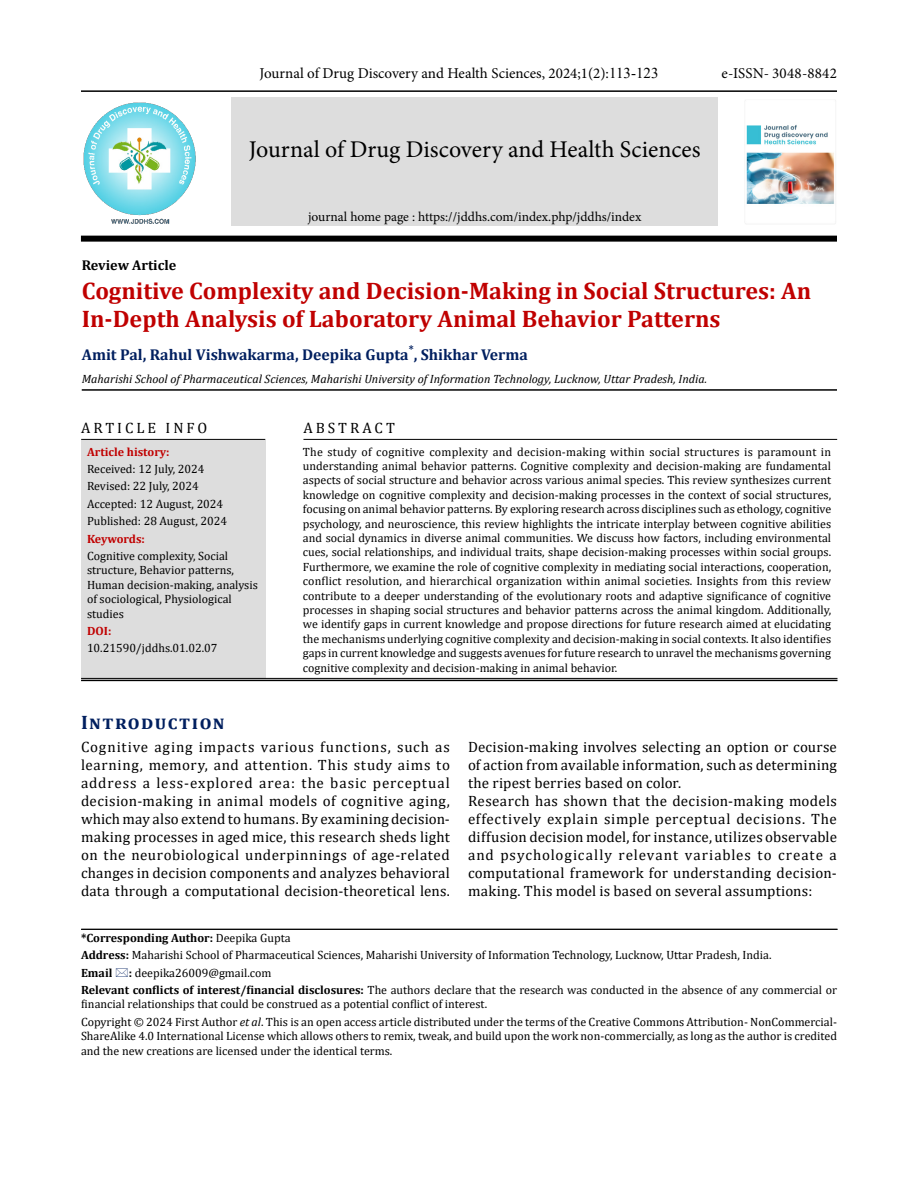
<style>
.page{position:relative;width:918px;height:1188px;background:#fff}
.page>*{position:absolute;margin:0;border:0;box-sizing:border-box;transform-origin:0 0}
.article_head{font:700 24px/28.8px "Cambria";color:#c00000}
.t1{font:24px "Minion Pro";color:#000}
.A{font:700 19.5px "Cambria";letter-spacing:.075em;color:#001f5f}
.author{font:700 15.75px "Cambria";color:#001f5f}
.Body_flush{font:15px/18px "Cambria";letter-spacing:.01em;color:#000;text-align:justify}
.text{font:15px "Minion Pro";color:#000}
.Abstract_head{font:15px "Cambria";letter-spacing:.2em;color:#000}
.Subject{font:700 14.25px "Cambria";color:#000}
.t2{font:13.5px "Minion Pro";color:#000}
.Abstract{font:12px/14.4px "Cambria";color:#000}
.Corresponding_Author{font:12px/14.4px "Cambria";color:#000}
.affiliation{font:italic 12px "Cambria";color:#000}
.Corresponding_Author-2{font:700 12px "Cambria";color:#000}
.Corresponding_Author-3{font:700 12px "Cambria";color:#c00000}
.Abstract-2{font:700 12px "Cambria";color:#c00000}
.s1{font-family:"Times New Roman"}
.s2{font-weight:400}
.s3{font-weight:700}
.s4{font-style:italic}
</style>
<div class="page">
<img style="left:745px;top:100px;width:91px;height:124px">
<img style="left:83px;top:102px;width:113px;height:122px">
<hr style="left:82px;top:389px;width:755px;height:2px;background:#000">
<div style="left:81px;top:440px;width:185px;height:239px;background:#ddd"></div>
<hr style="left:81px;top:929px;width:757px;height:1px;background:#000">
<hr style="left:81px;top:678px;width:757px;height:1px;background:#000">
<hr style="left:81px;top:680px;width:757px;height:1px;background:#000">
<div style="left:81px;top:236px;width:756px;height:6px;background:#000"></div>
<hr style="left:81px;top:90px;width:756px;height:2px;background:#000">
<div style="left:231px;top:98px;width:487px;height:128px;background:#ddd"></div>
<hr style="left:303px;top:439px;width:534px;height:1px;background:#000">
<hr style="left:81px;top:439px;width:184px;height:1px;background:#000">
<p class="text" style="left:259px;top:63px;width:401px">Journal of Drug Discovery and Health Sciences, 2024;1(2):<span class="s1">113-123</span></p>
<p class="text" style="left:722px;top:63px;width:117px">e-ISSN- 3048-8842</p>
<p class="t1" style="left:249px;top:133px;width:453px">Journal of Drug Discovery and Health Sciences</p>
<p class="t2" style="left:308px;top:208px;width:335px">journal home page : https://jddhs.com/index.php/jddhs/index</p>
<p class="Subject" style="left:82px;top:255px;width:96px">Review Article</p>
<p class="article_head" style="left:82px;top:275px;width:731px">Cognitive Complexity and Decision-Making in Social Structures: An<br>In-Depth Analysis of Laboratory Animal Behavior Patterns</p>
<p class="author" style="left:82px;top:343px;width:448px">Amit Pal, Rahul Vishwakarma, Deepika Gupta<sup>*</sup>, Shikhar Verma</p>
<p class="affiliation" style="left:82px;top:371px;width:627px">Maharishi School of Pharmaceutical Sciences, Maharishi University of Information Technology, Lucknow, Uttar Pradesh, India.</p>
<p class="Abstract_head" style="left:81px;top:419px;width:128px">ARTICLE INFO</p>
<p class="Abstract_head" style="left:303px;top:419px;width:93px">ABSTRACT</p>
<p class="Corresponding_Author-3" style="left:87px;top:443px;width:84px">Article history:</p>
<p class="Corresponding_Author" style="left:87px;top:462px;width:119px">Received: 12 July, 2024</p>
<p class="Corresponding_Author" style="left:87px;top:479px;width:113px">Revised: 22 July, 2024</p>
<p class="Corresponding_Author" style="left:87px;top:496px;width:138px">Accepted: 12 August, 2024</p>
<p class="Corresponding_Author" style="left:87px;top:514px;width:142px">Published: 28 August, 2024</p>
<p class="Abstract-2" style="left:87px;top:530px;width:60px">Keywords:</p>
<p class="Abstract" style="left:87px;top:549px;width:172px">Cognitive complexity, Social structure, Behavior patterns,<br>Human decision-making, analysis of sociological, Physiological studies</p>
<p class="Abstract-2" style="left:87px;top:622px;width:26px">DOI:</p>
<p class="Abstract" style="left:87px;top:641px;width:132px">10.21590/jddhs.01.02.07</p>
<p class="Abstract" style="left:303px;top:444px;width:530px;text-align:justify">The study of cognitive complexity and decision-making within social structures is paramount in understanding animal behavior patterns. Cognitive complexity and decision-making are fundamental aspects of social structure and behavior across various animal species. This review synthesizes current knowledge on cognitive complexity and decision-making processes in the context of social structures, focusing on animal behavior patterns. By exploring research across disciplines such as ethology, cognitive psychology, and neuroscience, this review highlights the intricate interplay between cognitive abilities and social dynamics in diverse animal communities. We discuss how factors, including environmental cues, social relationships, and individual traits, shape decision-making processes within social groups.<br>Furthermore, we examine the role of cognitive complexity in mediating social interactions, cooperation, conflict resolution, and hierarchical organization within animal societies. Insights from this review contribute to a deeper understanding of the evolutionary roots and adaptive significance of cognitive processes in shaping social structures and behavior patterns across the animal kingdom. Additionally, we identify gaps in current knowledge and propose directions for future research aimed at elucidating the mechanisms underlying cognitive complexity and decision-making in social contexts. It also identifies gaps in current knowledge and suggests avenues for future research to unravel the mechanisms governing cognitive complexity and decision-making in animal behavior.</p>
<p class="A" style="left:81px;top:709px;width:145px">Introduction</p>
<p class="Body_flush" style="left:81px;top:737px;width:370px">Cognitive aging impacts various functions, such as learning, memory, and attention. This study aims to address a less-explored area: the basic perceptual decision-making in animal models of cognitive aging, which may also extend to humans. By examining decision&shy;making processes in aged mice, this research sheds light on the neurobiological underpinnings of age-related changes in decision components and analyzes behavioral data through a computational decision-theoretical lens.</p>
<p class="Body_flush" style="left:468px;top:738px;width:371px">Decision-making involves selecting an option or course of action from available information, such as determining the ripest berries based on color.</p>
<p class="Body_flush" style="left:468px;top:792px;width:371px">Research has shown that the decision-making models effectively explain simple perceptual decisions. The diffusion decision model, for instance, utilizes observable and psychologically relevant variables to create a computational framework for understanding decision&shy;making. This model is based on several assumptions:</p>
<p class="Corresponding_Author-2" style="left:81px;top:929px;width:211px">*Corresponding Author: <span class="s2">Deepika Gupta</span></p>
<p class="Corresponding_Author" style="left:81px;top:948px;width:692px"><span class="s3">Address:</span> Maharishi School of Pharmaceutical Sciences, Maharishi University of Information Technology, Lucknow, Uttar Pradesh, India.</p>
<p class="Corresponding_Author-2" style="left:81px;top:964px;width:33px">Email</p>
<p class="Corresponding_Author" style="left:129px;top:965px;width:144px"><span class="s3">:</span> deepika26009@gmail.com</p>
<p class="Corresponding_Author" style="left:81px;top:983px;width:758px"><span class="s3">Relevant conflicts of interest/financial disclosures:</span> The authors declare that the research was conducted in the absence of any commercial or financial relationships that could be construed as a potential conflict of interest.</p>
<p class="Corresponding_Author" style="left:81px;top:1014px;width:758px;text-align:justify">Copyright © 2024 First Author <span class="s4">et al</span>. This is an open access article distributed under the terms of the Creative Commons Attribution- NonCommercial-ShareAlike 4.0 International License which allows others to remix, tweak, and build upon the work non-commercially, as long as the author is credited and the new creations are licensed under the identical terms.</p>
</div>
